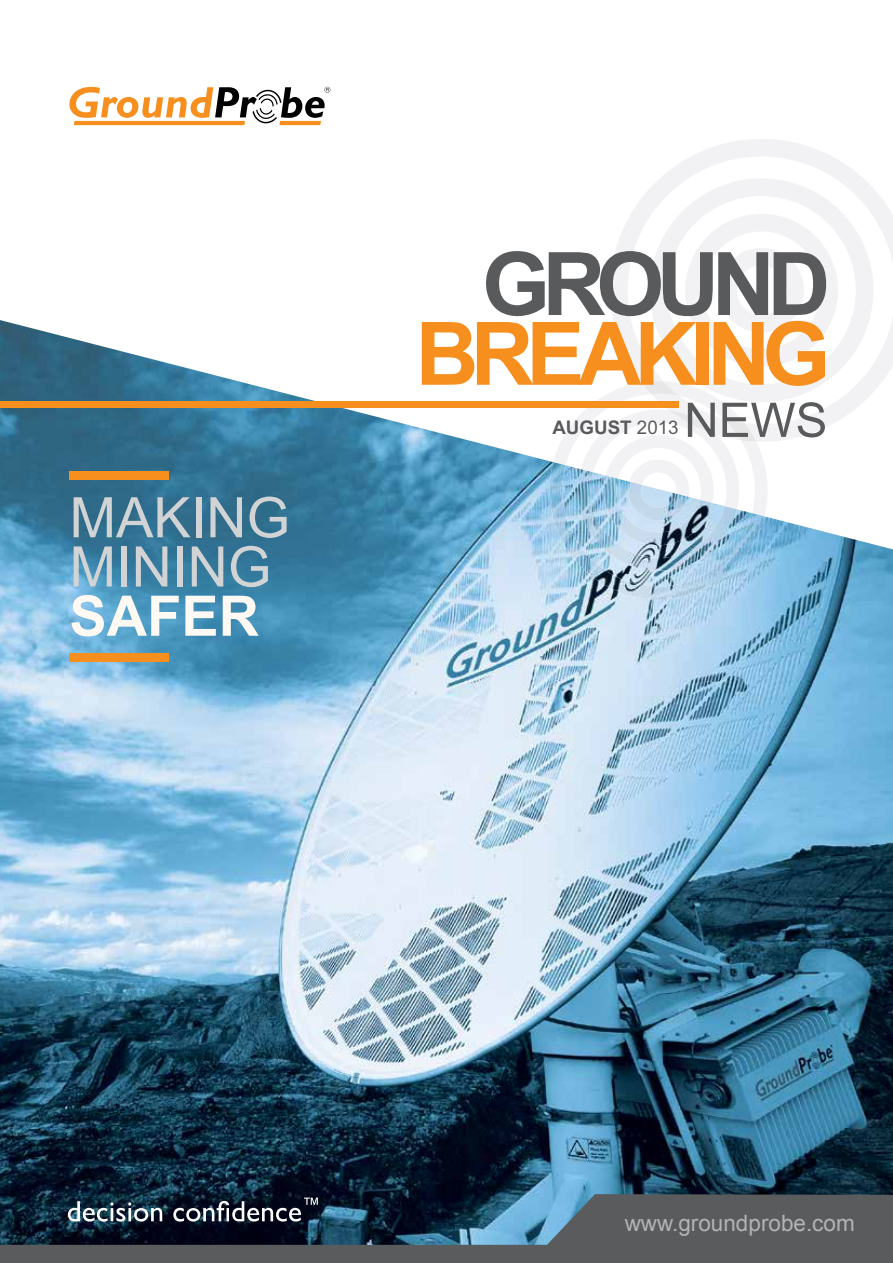
<style>
.page{position:relative;width:893px;height:1263px;background:#fff}
.page>*{position:absolute;margin:0;border:0;box-sizing:border-box;transform-origin:0 0}
.t1{font:700 87.6px "Arial";letter-spacing:-.085em;color:#f78f1e}
.t2{font:700 87.6px "Arial";letter-spacing:-.09em;color:#595a5c}
.t3{font:55.95px/49.2px "Arial";color:#d1d3d4}
.t4{font:700 55.95px "Arial";color:#fff9f3}
.t5{font:22.5px "Arial";color:#b1b4b6}
.t6{font:700 18.75px "Arial";color:#595a5c}
.s1{font-weight:400}
</style>
<div class="page">
<img style="left:0;top:320px;width:893px;height:874px">
<svg style="left:69px;top:87px;width:261px;height:38px"></svg>
<svg style="left:610px;top:139px;width:283px;height:303px"></svg>
<svg style="left:650px;top:178px;width:223px;height:224px"></svg>
<svg style="left:685px;top:214px;width:153px;height:153px"></svg>
<img style="left:550px;top:462px;width:214px;height:137px">
<img style="left:578px;top:516px;width:159px;height:55px">
<img style="left:604px;top:516px;width:108px;height:29px">
<img style="left:628px;top:516px;width:60px;height:5px">
<svg style="left:553px;top:381px;width:272px;height:135px"></svg>
<div style="left:0;top:401px;width:679px;height:6px;background:#f78f1e"></div>
<svg style="left:0;top:1194px;width:893px;height:69px;background:#3f4d58"></svg>
<svg style="left:68px;top:1201px;width:94px;height:20px"></svg>
<svg style="left:173px;top:1197px;width:145px;height:24px"></svg>
<div style="left:69px;top:471px;width:100px;height:9px;background:#f78f1e"></div>
<div style="left:69px;top:653px;width:100px;height:9px;background:#f78f1e"></div>
<h2 class="t3" style="left:69px;top:494px;width:222px">MAKING<br>MINING</h2>
<h2 class="t4" style="left:69px;top:579px;width:191px">SAFER</h2>
<h1 class="t2" style="left:482px;top:226px;width:350px">GROUND</h1>
<h1 class="t1" style="left:415px;top:296px;width:416px">BREAKING</h1>
<p class="t6" style="left:552px;top:415px;width:128px">AUGUST <span class="s1">2013</span></p>
<p class="t5" style="left:625px;top:1208px;width:232px">www.groundprobe.com</p>
</div>
